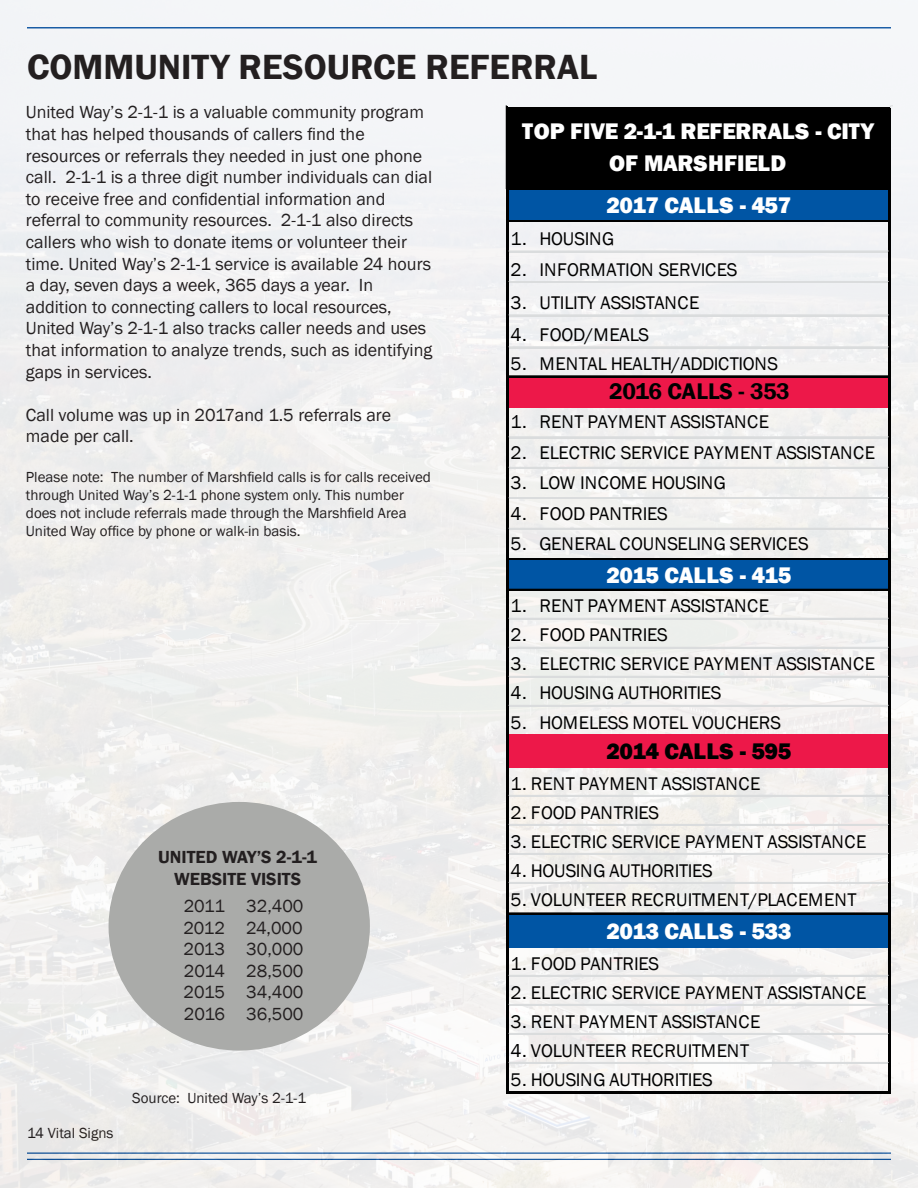
<style>
.page{position:relative;width:918px;height:1188px;background:#fff}
.page>*{position:absolute;margin:0;border:0;box-sizing:border-box;transform-origin:0 0}
.t1{font:600 36px "Franklin Gothic";color:#231f20}
.t2{font:800 23.25px/32px "Franklin Gothic";letter-spacing:-.01em;color:#fff;text-align:center}
.t3{font:600 23.25px "Franklin Gothic";letter-spacing:-.025em;color:#000}
.t4{font:800 23.25px "Franklin Gothic";letter-spacing:-.025em;color:#000}
.t5{font:18.9px "Franklin Gothic";letter-spacing:-.01em;color:#000}
.t6{font:18px/21.6px "Franklin Gothic";color:#231f20}
.t7{font:600 18px "Franklin Gothic";color:#231f20}
.t8{font:15px/18px "Franklin Gothic";color:#231f20}
</style>
<div class="page">
<img style="left:0;top:0;width:918px;height:1188px">
<div style="left:109px;top:802px;width:261px;height:249px;background:#aaaba9;border-radius:50%"></div>
<div style="left:508px;top:107px;width:383px;height:83px;background:#000"></div>
<div style="left:508px;top:189px;width:383px;height:33px;background:#0055a4"></div>
<div style="left:508px;top:376px;width:383px;height:32px;background:#ed1849"></div>
<div style="left:508px;top:559px;width:383px;height:32px;background:#0055a4"></div>
<div style="left:508px;top:734px;width:383px;height:34px;background:#ed1849"></div>
<div style="left:508px;top:913px;width:383px;height:35px;background:#0055a4"></div>
<hr style="left:506px;top:106px;width:2px;height:83px;background:#000">
<hr style="left:506px;top:189px;width:3px;height:905px;background:#000">
<hr style="left:888px;top:189px;width:3px;height:905px;background:#000">
<hr style="left:509px;top:189px;width:379px;height:1px;background:#000">
<hr style="left:509px;top:220px;width:379px;height:1px;background:#000">
<hr style="left:509px;top:221px;width:379px;height:1px;background:#000">
<hr style="left:509px;top:251px;width:379px;height:1px;background:#dadcdd">
<hr style="left:509px;top:281px;width:379px;height:2px;background:#dadcdd">
<hr style="left:509px;top:315px;width:379px;height:1px;background:#dadcdd">
<hr style="left:509px;top:347px;width:379px;height:1px;background:#dadcdd">
<hr style="left:509px;top:376px;width:379px;height:1px;background:#000">
<hr style="left:509px;top:437px;width:379px;height:1px;background:#dadcdd">
<hr style="left:509px;top:467px;width:379px;height:2px;background:#dadcdd">
<hr style="left:509px;top:498px;width:379px;height:1px;background:#dadcdd">
<hr style="left:509px;top:528px;width:379px;height:2px;background:#dadcdd">
<hr style="left:509px;top:558px;width:379px;height:1px;background:#000">
<hr style="left:509px;top:559px;width:379px;height:1px;background:#000">
<hr style="left:509px;top:589px;width:379px;height:2px;background:#000">
<hr style="left:509px;top:618px;width:379px;height:2px;background:#dadcdd">
<hr style="left:509px;top:647px;width:379px;height:2px;background:#dadcdd">
<hr style="left:509px;top:676px;width:379px;height:2px;background:#dadcdd">
<hr style="left:509px;top:705px;width:379px;height:2px;background:#dadcdd">
<hr style="left:509px;top:795px;width:379px;height:2px;background:#dadcdd">
<hr style="left:509px;top:824px;width:379px;height:2px;background:#dadcdd">
<hr style="left:509px;top:853px;width:379px;height:2px;background:#dadcdd">
<hr style="left:509px;top:882px;width:379px;height:2px;background:#dadcdd">
<hr style="left:509px;top:913px;width:379px;height:1px;background:#000">
<hr style="left:509px;top:975px;width:379px;height:2px;background:#dadcdd">
<hr style="left:509px;top:1004px;width:379px;height:2px;background:#dadcdd">
<hr style="left:509px;top:1033px;width:379px;height:2px;background:#dadcdd">
<hr style="left:509px;top:1062px;width:379px;height:2px;background:#dadcdd">
<hr style="left:509px;top:1091px;width:382px;height:3px;background:#000">
<p class="t1" style="left:27px;top:45px;width:572px">COMMUNITY RESOURCE REFERRAL</p>
<p class="t6" style="left:26px;top:102px;width:400px">United Way’s 2-1-1 is a valuable community program that has helped thousands of callers find the</p>
<p class="t6" style="left:26px;top:145px;width:408px">resources or referrals they needed in just one phone call. 2-1-1 is a three digit number individuals can dial to receive free and confidential information and</p>
<p class="t6" style="left:26px;top:210px;width:407px">referral to community resources. 2-1-1 also directs callers who wish to donate items or volunteer their time. United Way’s 2-1-1 service is available 24 hours a day, seven days a week, 365 days a year. In</p>
<p class="t6" style="left:26px;top:296px;width:408px">addition to connecting callers to local resources, United Way’s 2-1-1 also tracks caller needs and uses that information to analyze trends, such as identifying gaps in services.</p>
<p class="t6" style="left:26px;top:404px;width:367px">Call volume was up in 2017and 1.5 referrals are made per call.</p>
<p class="t8" style="left:26px;top:468px;width:407px">Please note: The number of Marshfield calls is for calls received through United Way’s 2-1-1 phone system only. This number does not include referrals made through the Marshfield Area United Way office by phone or walk-in basis.</p>
<p class="t7" style="left:158px;top:846px;width:160px">UNITED WAY’S 2-1-1</p>
<p class="t7" style="left:174px;top:868px;width:129px">WEBSITE VISITS</p>
<p class="t6" style="left:184px;top:896px;width:43px">2011</p>
<p class="t6" style="left:183px;top:917px;width:43px">2012</p>
<p class="t6" style="left:184px;top:939px;width:43px">2013</p>
<p class="t6" style="left:184px;top:960px;width:42px">2014</p>
<p class="t6" style="left:184px;top:982px;width:43px">2015</p>
<p class="t6" style="left:184px;top:1004px;width:42px">2016</p>
<p class="t6" style="left:246px;top:896px;width:59px">32,400</p>
<p class="t6" style="left:246px;top:917px;width:58px">24,000</p>
<p class="t6" style="left:246px;top:939px;width:59px">30,000</p>
<p class="t6" style="left:246px;top:960px;width:59px">28,500</p>
<p class="t6" style="left:246px;top:982px;width:59px">34,400</p>
<p class="t6" style="left:246px;top:1004px;width:59px">36,500</p>
<p class="t8" style="left:27px;top:1124px;width:88px">14 Vital Signs</p>
<p class="t8" style="left:132px;top:1089px;width:175px">Source: United Way’s 2-1-1</p>
<p class="t2" style="left:522px;top:115px;width:354px">TOP FIVE 2-1-1 REFERRALS - CITY<br>OF MARSHFIELD</p>
<p class="t2" style="left:606px;top:189px;width:186px">2017 CALLS - 457</p>
<p class="t5" style="left:511px;top:227px;width:105px">1. HOUSING</p>
<p class="t5" style="left:511px;top:258px;width:229px">2. INFORMATION SERVICES</p>
<p class="t5" style="left:511px;top:291px;width:190px">3. UTILITY ASSISTANCE</p>
<p class="t5" style="left:511px;top:323px;width:140px">4. FOOD/MEALS</p>
<p class="t5" style="left:511px;top:352px;width:269px">5. MENTAL HEALTH/ADDICTIONS</p>
<p class="t3" style="left:609px;top:377px;width:182px">2016 CALLS - 353</p>
<p class="t5" style="left:511px;top:410px;width:260px">1. RENT PAYMENT ASSISTANCE</p>
<p class="t5" style="left:511px;top:441px;width:366px">2. ELECTRIC SERVICE PAYMENT ASSISTANCE</p>
<p class="t5" style="left:511px;top:471px;width:217px">3. LOW INCOME HOUSING</p>
<p class="t5" style="left:511px;top:502px;width:159px">4. FOOD PANTRIES</p>
<p class="t5" style="left:511px;top:532px;width:300px">5. GENERAL COUNSELING SERVICES</p>
<p class="t2" style="left:606px;top:560px;width:186px">2015 CALLS - 415</p>
<p class="t5" style="left:511px;top:594px;width:260px">1. RENT PAYMENT ASSISTANCE</p>
<p class="t5" style="left:511px;top:623px;width:159px">2. FOOD PANTRIES</p>
<p class="t5" style="left:511px;top:652px;width:366px">3. ELECTRIC SERVICE PAYMENT ASSISTANCE</p>
<p class="t5" style="left:511px;top:681px;width:213px">4. HOUSING AUTHORITIES</p>
<p class="t5" style="left:511px;top:710px;width:272px">5. HOMELESS MOTEL VOUCHERS</p>
<p class="t4" style="left:606px;top:736px;width:186px">2014 CALLS - 595</p>
<p class="t5" style="left:511px;top:771px;width:251px">1. RENT PAYMENT ASSISTANCE</p>
<p class="t5" style="left:511px;top:801px;width:150px">2. FOOD PANTRIES</p>
<p class="t5" style="left:511px;top:830px;width:357px">3. ELECTRIC SERVICE PAYMENT ASSISTANCE</p>
<p class="t5" style="left:511px;top:859px;width:204px">4. HOUSING AUTHORITIES</p>
<p class="t5" style="left:511px;top:888px;width:347px">5. VOLUNTEER RECRUITMENT/PLACEMENT</p>
<p class="t2" style="left:606px;top:915px;width:186px">2013 CALLS - 533</p>
<p class="t5" style="left:511px;top:951px;width:150px">1. FOOD PANTRIES</p>
<p class="t5" style="left:511px;top:981px;width:357px">2. ELECTRIC SERVICE PAYMENT ASSISTANCE</p>
<p class="t5" style="left:511px;top:1010px;width:251px">3. RENT PAYMENT ASSISTANCE</p>
<p class="t5" style="left:511px;top:1039px;width:240px">4. VOLUNTEER RECRUITMENT</p>
<p class="t5" style="left:511px;top:1068px;width:204px">5. HOUSING AUTHORITIES</p>
</div>
